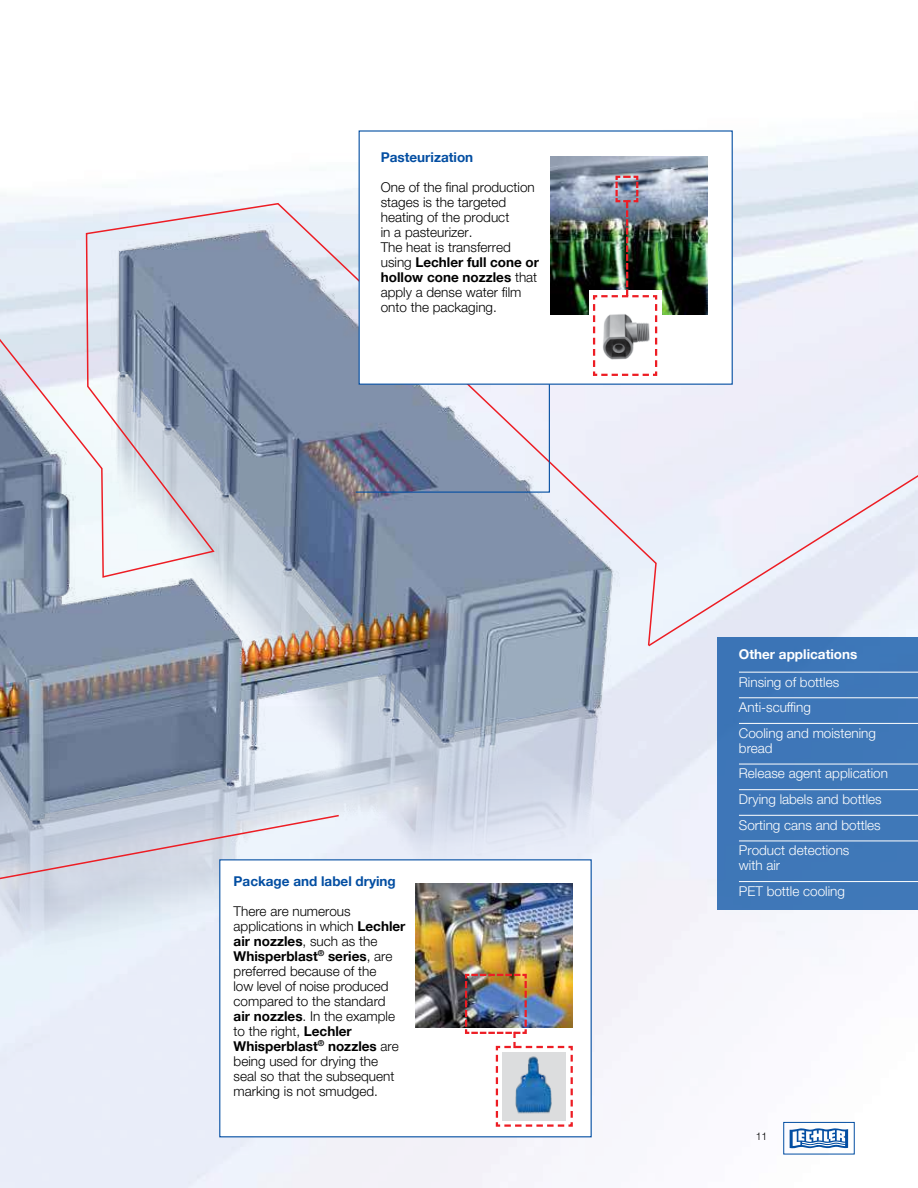
<style>
.page{position:relative;width:918px;height:1188px;background:#fff}
.page>*{position:absolute;margin:0;border:0;box-sizing:border-box;transform-origin:0 0}
.t1{font:300 13.5px/15px "Helvetica Neue LTW1 G";color:#000}
.t2{font:300 13.5px/25.7px "Helvetica Neue LTW1 G";color:#fff}
.t3{font:700 13.5px "Helvetica Neue LTW1 G";color:#034ea2}
.t4{font:700 13.5px "Helvetica Neue LTW1 G";color:#fff}
.t5{font:300 10.5px "Helvetica Neue LTW1 G";color:#000}
.s1{font-weight:700}
</style>
<div class="page">
<img style="left:0;top:200px;width:633px;height:771px">
<svg style="left:0;top:202px;width:658px;height:445px;background:#aab4c4"></svg>
<div style="left:359px;top:130px;width:374px;height:255px;background:#fff"></div>
<div style="left:219px;top:859px;width:373px;height:278px;background:#fff"></div>
<svg style="left:355px;top:383px;width:195px;height:110px"></svg>
<svg style="left:0;top:648px;width:340px;height:256px;background:#adb4c1"></svg>
<img style="left:551px;top:157px;width:157px;height:157px">
<div style="left:589px;top:291px;width:73px;height:89px;background:#fff"></div>
<img style="left:592px;top:175px;width:66px;height:201px">
<img style="left:416px;top:884px;width:157px;height:144px">
<img style="left:464px;top:973px;width:109px;height:154px">
<div style="left:647px;top:461px;width:271px;height:187px;background:#eceff9"></div>
<div style="left:717px;top:637px;width:201px;height:273px;background:#3e77b8"></div>
<hr style="left:739px;top:672px;width:179px;height:1px;background:#fff">
<hr style="left:739px;top:697px;width:179px;height:1px;background:#fff">
<hr style="left:739px;top:723px;width:179px;height:1px;background:#fff">
<hr style="left:739px;top:764px;width:179px;height:1px;background:#fff">
<hr style="left:739px;top:789px;width:179px;height:1px;background:#fff">
<hr style="left:739px;top:815px;width:179px;height:1px;background:#fff">
<hr style="left:739px;top:841px;width:179px;height:1px;background:#fff">
<hr style="left:739px;top:881px;width:179px;height:1px;background:#fff">
<div style="left:783px;top:1122px;width:72px;height:33px;border:1px solid #034ea2"></div>
<svg style="left:790px;top:1128px;width:58px;height:21px"></svg>
<p class="t3" style="left:381px;top:149px;width:94px">Pasteurization</p>
<p class="t1" style="left:381px;top:180px;width:160px">One of the final production stages is the targeted heating of the product<br>in a pasteurizer.<br>The heat is transferred using <span class="s1">Lechler full cone or hollow cone nozzles</span> that apply a dense water film onto the packaging.</p>
<p class="t3" style="left:234px;top:873px;width:164px">Package and label drying</p>
<p class="t1" style="left:234px;top:903px;width:173px">There are numerous applications in which <span class="s1">Lechler air nozzles</span>, such as the<br><span class="s1">Whisperblast</span><sup>®</sup> <span class="s1">series</span>, are preferred because of the<br>low level of noise produced compared to the standard <span class="s1">air nozzles</span>. In the example to the right, <span class="s1">Lechler<br>Whisperblast</span><sup>®</sup> <span class="s1">nozzles</span> are being used for drying the<br>seal so that the subsequent marking is not smudged.</p>
<p class="t4" style="left:739px;top:646px;width:120px">Other applications</p>
<p class="t2" style="left:739px;top:669px;width:139px">Rinsing of bottles<br>Anti-scuffing<br>Cooling and moistening</p>
<p class="t2" style="left:739px;top:735px;width:151px">bread<br>Release agent application<br>Drying labels and bottles<br>Sorting cans and bottles<br>Product detections</p>
<p class="t2" style="left:739px;top:853px;width:108px">with air<br>PET bottle cooling</p>
<p class="t5" style="left:756px;top:1130px;width:13px">11</p>
</div>
